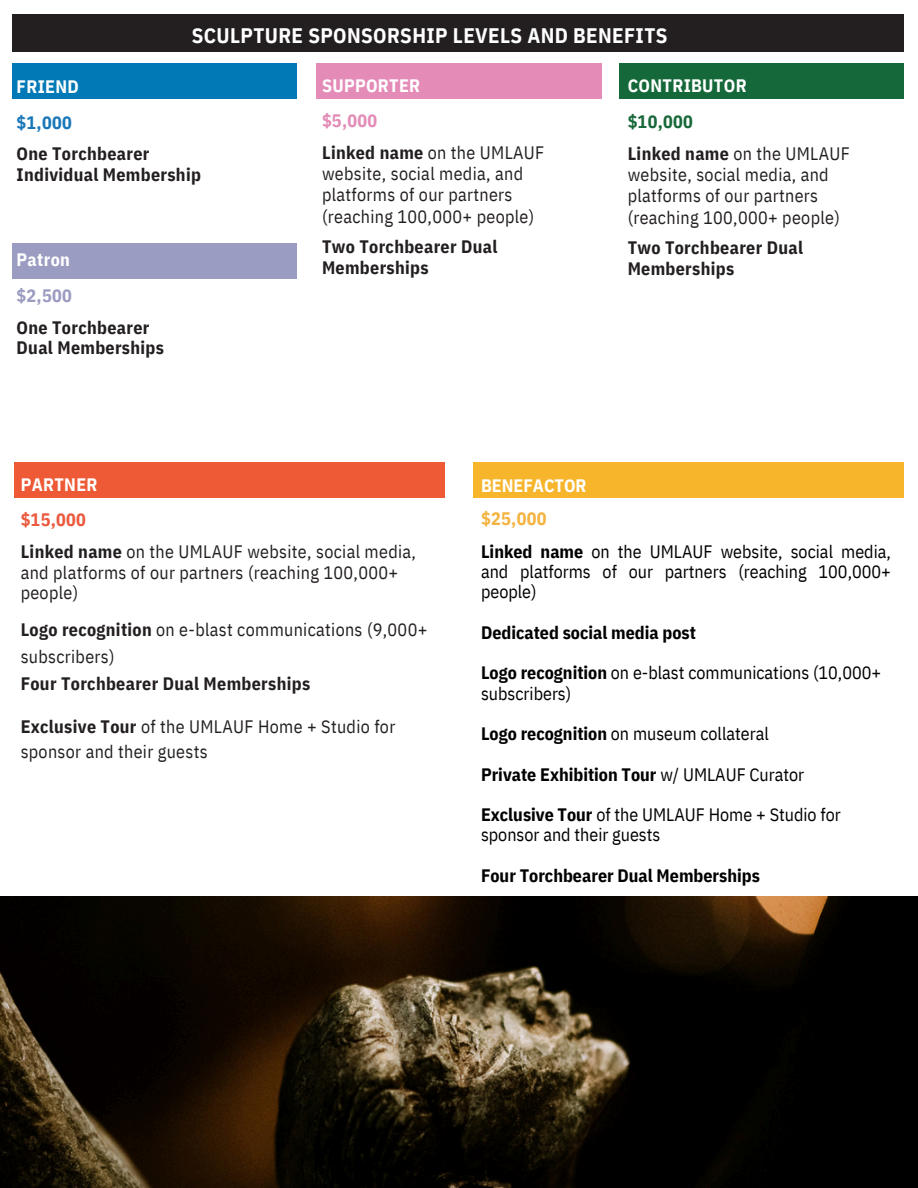
<style>
.page{position:relative;width:918px;height:1188px;background:#fff}
.page>*{position:absolute;margin:0;border:0;box-sizing:border-box;transform-origin:0 0}
.t1{font:700 21px "IBM Plex Sans Cond";letter-spacing:.02em;color:#fff}
.t2{font:700 18.15px "IBM Plex Sans Cond";color:#f4b340}
.t3{font:18px "IBM Plex Sans Cond";letter-spacing:.02em;color:#231f20}
.t4{font:18px/20.2px "IBM Plex Sans Cond";color:#000}
.t5{font:700 18px/20.2px "IBM Plex Sans Cond";letter-spacing:.02em;color:#231f20}
.t6{font:700 18px "IBM Plex Sans Cond";color:#000}
.t7{font:700 18px/36px "IBM Plex Sans Cond";letter-spacing:.02em;color:#fff}
.t8{font:700 18px "IBM Plex Sans Cond";color:#fff}
.t9{font:700 18px "IBM Plex Sans Cond";color:#eb5a3e}
.s1{color:#1978b9}
.s2{color:#9b9cc1}
.s3{color:#e38cb7}
.s4{font-weight:700}
.s5{color:#19693b}
.s6{font-weight:400}
</style>
<div class="page">
<div style="left:14px;top:462px;width:431px;height:36px;background:#ee5a35"></div>
<div style="left:13px;top:64px;width:284px;height:35px;background:#0179b6"></div>
<div style="left:620px;top:64px;width:284px;height:35px;background:#146839"></div>
<div style="left:317px;top:64px;width:284px;height:35px;background:#e48bb8"></div>
<div style="left:13px;top:15px;width:891px;height:36px;background:#231f20"></div>
<img style="left:0;top:896px;width:918px;height:292px">
<div style="left:473px;top:462px;width:431px;height:36px;background:#f7b52c"></div>
<div style="left:13px;top:244px;width:284px;height:35px;background:#9b9cc1"></div>
<p class="t1" style="left:192px;top:21px;width:477px">SCULPTURE SPONSORSHIP LEVELS AND BENEFITS</p>
<h2 class="t7" style="left:17px;top:68px;width:64px">FRIEND <span class="s1">$1,000</span></h2>
<p class="t5" style="left:17px;top:144px;width:186px">One Torchbearer<br>Individual Membership</p>
<h3 class="t7" style="left:17px;top:241px;width:57px">Patron <span class="s2">$2,500</span></h3>
<p class="t5" style="left:17px;top:317px;width:149px">One Torchbearer<br>Dual Memberships</p>
<p class="t7" style="left:322px;top:68px;width:100px;line-height:34.8px">SUPPORTER <span class="s3">$5,000</span></p>
<h3 class="t3" style="left:322px;top:140px;width:224px"><span class="s4">Linked name</span> on the UMLAUF</h3>
<h3 class="t3" style="left:322px;top:161px;width:203px">website, social media, and</h3>
<h3 class="t3" style="left:322px;top:183px;width:192px">platforms of our partners</h3>
<p class="t3" style="left:322px;top:204px;width:214px">(reaching 100,000+ people)</p>
<p class="t5" style="left:322px;top:236px;width:177px;line-height:21.3px">Two Torchbearer Dual<br>Memberships</p>
<p class="t7" style="left:628px;top:67px;width:120px">CONTRIBUTOR <span class="s5">$10,000</span></p>
<p class="t3" style="left:628px;top:141px;width:224px"><span class="s4">Linked name</span> on the UMLAUF</p>
<p class="t3" style="left:628px;top:162px;width:203px">website, social media, and</p>
<p class="t3" style="left:628px;top:184px;width:192px">platforms of our partners</p>
<p class="t3" style="left:628px;top:205px;width:214px">(reaching 100,000+ people)</p>
<p class="t5" style="left:628px;top:237px;width:177px;line-height:21.3px">Two Torchbearer Dual<br>Memberships</p>
<p class="t7" style="left:21px;top:466px;width:78px">PARTNER</p>
<p class="t9" style="left:21px;top:508px;width:67px">$15,000</p>
<p class="t3" style="left:21px;top:539px;width:397px"><span class="s4">Linked name</span> on the UMLAUF website, social media,</p>
<h3 class="t3" style="left:21px;top:561px;width:379px">and platforms of our partners (reaching 100,000+</h3>
<h2 class="t3" style="left:21px;top:581px;width:59px">people)</h2>
<h3 class="t3" style="left:21px;top:618px;width:408px"><span class="s4">Logo recognition</span> on e-blast communications (9,000+</h3>
<h2 class="t3" style="left:21px;top:645px;width:95px">subscribers)</h2>
<p class="t5" style="left:21px;top:673px;width:291px">Four Torchbearer Dual Memberships</p>
<p class="t3" style="left:21px;top:715px;width:376px"><span class="s4">Exclusive Tour</span> of the UMLAUF Home + Studio for</p>
<p class="t3" style="left:21px;top:739px;width:189px">sponsor and their guests</p>
<p class="t8" style="left:481px;top:473px;width:107px">BENEFACTOR</p>
<h2 class="t2" style="left:481px;top:506px;width:67px">$25,000</h2>
<h3 class="t4" style="left:481px;top:541px;width:411px;text-align:justify"><span class="s4">Linked name</span> on the UMLAUF website, social media, and platforms of our partners (reaching 100,000+ people)</h3>
<p class="t6" style="left:481px;top:621px;width:216px">Dedicated social media post</p>
<h3 class="t4" style="left:481px;top:663px;width:402px"><span class="s4">Logo recognition</span> on e-blast communications (10,000+ subscribers)</h3>
<p class="t4" style="left:481px;top:723px;width:289px"><span class="s4">Logo recognition</span> on museum collateral</p>
<p class="t6" style="left:481px;top:762px;width:325px">Private Exhibition Tour <span class="s6">w/ UMLAUF Curator</span></p>
<p class="t4" style="left:481px;top:804px;width:361px"><span class="s4">Exclusive Tour</span> of the UMLAUF Home + Studio for sponsor and their guests</p>
<p class="t6" style="left:481px;top:864px;width:280px">Four Torchbearer Dual Memberships</p>
</div>
